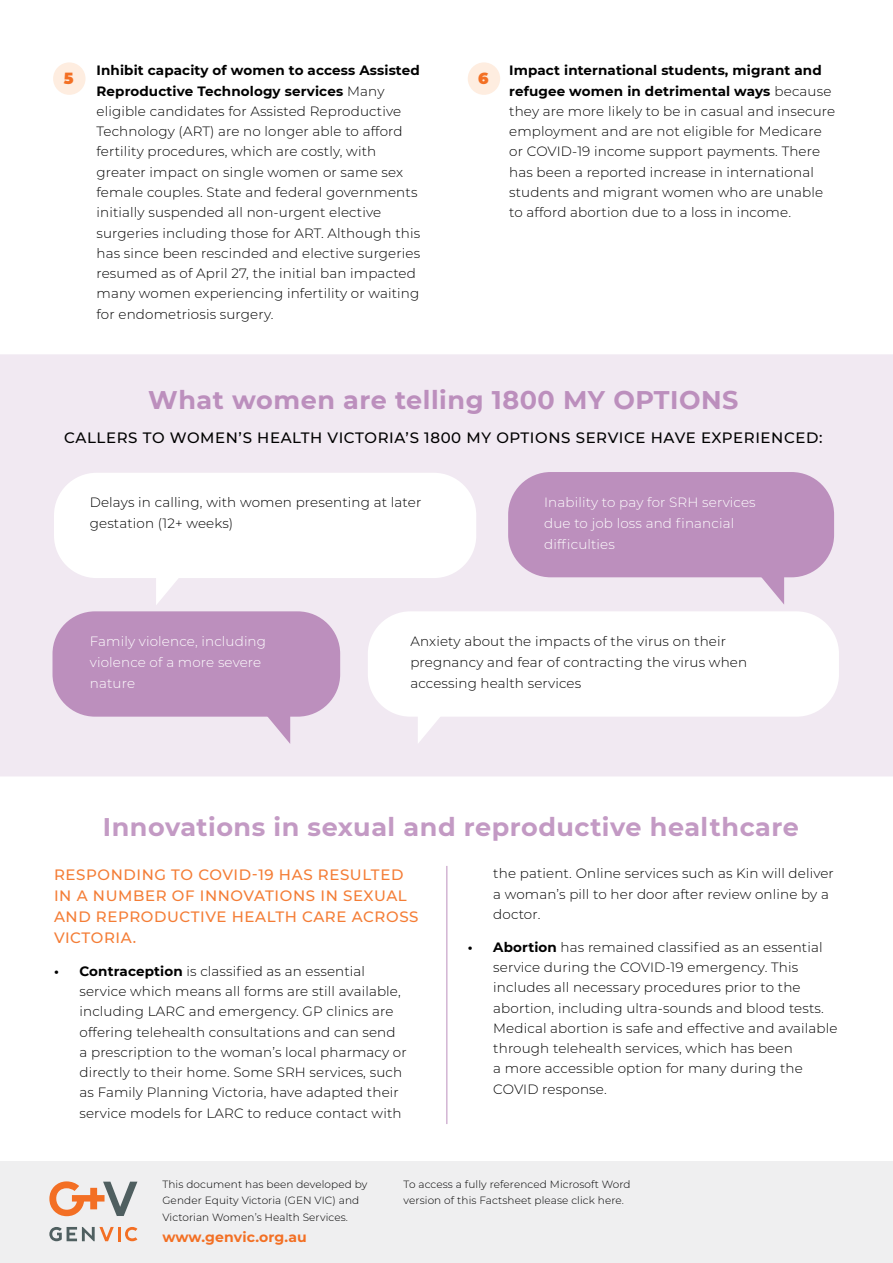
<style>
.page{position:relative;width:893px;height:1263px;background:#fff}
.page>*{position:absolute;margin:0;border:0;box-sizing:border-box;transform-origin:0 0}
.t1{font:700 25.5px "Montserrat";letter-spacing:.02em;color:#c39ac4}
.t2{font:700 25.5px "Montserrat";letter-spacing:.02em;color:#bc8fbd}
.t3{font:900 15.75px "Montserrat";color:#f37024}
.t4{font:500 15px/21px "Montserrat";letter-spacing:.04em;color:#f47d36}
.t5{font:500 15px "Montserrat";letter-spacing:.04em;color:#000}
.t6{font:700 14.1px "Montserrat";letter-spacing:.01em;color:#f37024}
.t7{font:300 13.5px/20.2px "Montserrat";letter-spacing:.01em;color:#000}
.t8{font:300 13.5px/21px "Montserrat";letter-spacing:.01em;color:#fff}
.t9{font:300 10.5px/16.6px "Montserrat";letter-spacing:.01em;color:#000}
.s1{font-weight:700}
</style>
<div class="page">
<div style="left:0;top:354px;width:893px;height:422px;background:#f1e9f2"></div>
<div style="left:54px;top:473px;width:422px;height:105px;background:#fff;border-radius:43px"></div>
<svg style="left:156px;top:578px;width:27px;height:27px"></svg>
<div style="left:53px;top:611px;width:287px;height:106px;background:#bc8fbd;border-radius:43px"></div>
<svg style="left:264px;top:716px;width:26px;height:28px"></svg>
<div style="left:368px;top:611px;width:471px;height:106px;background:#fff;border-radius:43px"></div>
<svg style="left:418px;top:717px;width:26px;height:27px"></svg>
<div style="left:508px;top:472px;width:326px;height:105px;background:#bc8fbd;border-radius:43px"></div>
<svg style="left:758px;top:577px;width:26px;height:28px"></svg>
<div style="left:53px;top:62px;width:33px;height:33px;background:#feede0;border-radius:50%"></div>
<div style="left:468px;top:62px;width:32px;height:33px;background:#feede0;border-radius:50%"></div>
<hr style="left:446px;top:866px;width:1px;height:258px;background:#bc8fbd">
<div style="left:0;top:1161px;width:893px;height:102px;background:#efeff0"></div>
<svg style="left:49px;top:1181px;width:88px;height:35px"></svg>
<svg style="left:49px;top:1227px;width:65px;height:14px"></svg>
<hr style="left:118px;top:1227px;width:3px;height:14px;background:#f36f24">
<svg style="left:125px;top:1227px;width:12px;height:14px"></svg>
<p class="t7" style="left:97px;top:60px;width:325px;text-indent:-27px"><span class="s1">• Inhibit capacity of women to access Assisted Reproductive Technology services</span> Many eligible candidates for Assisted Reproductive Technology (ART) are no longer able to afford fertility procedures, which are costly, with greater impact on single women or same sex female couples. State and federal governments initially suspended all non-urgent elective surgeries including those for ART. Although this has since been rescinded and elective surgeries resumed as of April 27, the initial ban impacted many women experiencing infertility or waiting for endometriosis surgery.</p>
<p class="t7" style="left:509px;top:60px;width:328px;text-indent:-27px"><span class="s1">• Impact international students, migrant and refugee women in detrimental ways</span> because they are more likely to be in casual and insecure employment and are not eligible for Medicare or COVID-19 income support payments. There has been a reported increase in international students and migrant women who are unable to afford abortion due to a loss in income.</p>
<p class="t3" style="left:64px;top:66px;width:11px">5</p>
<p class="t3" style="left:478px;top:66px;width:12px">6</p>
<h1 class="t2" style="left:148px;top:382px;width:592px">What women are telling 1800 MY OPTIONS</h1>
<p class="t5" style="left:64px;top:427px;width:760px">CALLERS TO WOMEN’S HEALTH VICTORIA’S 1800 MY OPTIONS SERVICE HAVE EXPERIENCED:</p>
<p class="t7" style="left:90px;top:492px;width:333px;line-height:21px">Delays in calling, with women presenting at later gestation (12+ weeks)</p>
<p class="t8" style="left:544px;top:492px;width:213px">Inability to pay for SRH services due to job loss and financial difficulties</p>
<p class="t8" style="left:90px;top:630px;width:178px">Family violence, including violence of a more severe nature</p>
<p class="t7" style="left:410px;top:630px;width:338px;line-height:21px">Anxiety about the impacts of the virus on their pregnancy and fear of contracting the virus when accessing health services</p>
<h1 class="t1" style="left:103px;top:809px;width:697px">Innovations in sexual and reproductive healthcare</h1>
<p class="t4" style="left:54px;top:863px;width:366px">RESPONDING TO COVID-19 HAS RESULTED<br>IN A NUMBER OF INNOVATIONS IN SEXUAL<br>AND REPRODUCTIVE HEALTH CARE ACROSS<br>VICTORIA.</p>
<p class="t7" style="left:80px;top:960px;width:329px;text-indent:-26px"><span class="s1">• Contraception</span> is classified as an essential service which means all forms are still available, including LARC and emergency. GP clinics are offering telehealth consultations and can send a prescription to the woman’s local pharmacy or directly to their home. Some SRH services, such as Family Planning Victoria, have adapted their service models for LARC to reduce contact with</p>
<p class="t7" style="left:493px;top:863px;width:342px">the patient. Online services such as Kin will deliver a woman’s pill to her door after review online by a doctor.</p>
<p class="t7" style="left:493px;top:936px;width:346px;text-indent:-26px"><span class="s1">• Abortion</span> has remained classified as an essential service during the COVID-19 emergency. This includes all necessary procedures prior to the abortion, including ultra-sounds and blood tests.<br>Medical abortion is safe and effective and available through telehealth services, which has been<br>a more accessible option for many during the COVID response.</p>
<p class="t9" style="left:162px;top:1175px;width:206px">This document has been developed by<br>Gender Equity Victoria (GEN VIC) and<br>Victorian Women’s Health Services.</p>
<p class="t6" style="left:162px;top:1226px;width:146px">www.genvic.org.au</p>
<p class="t9" style="left:404px;top:1175px;width:229px">To access a fully referenced Microsoft Word version of this Factsheet please click here.</p>
</div>
